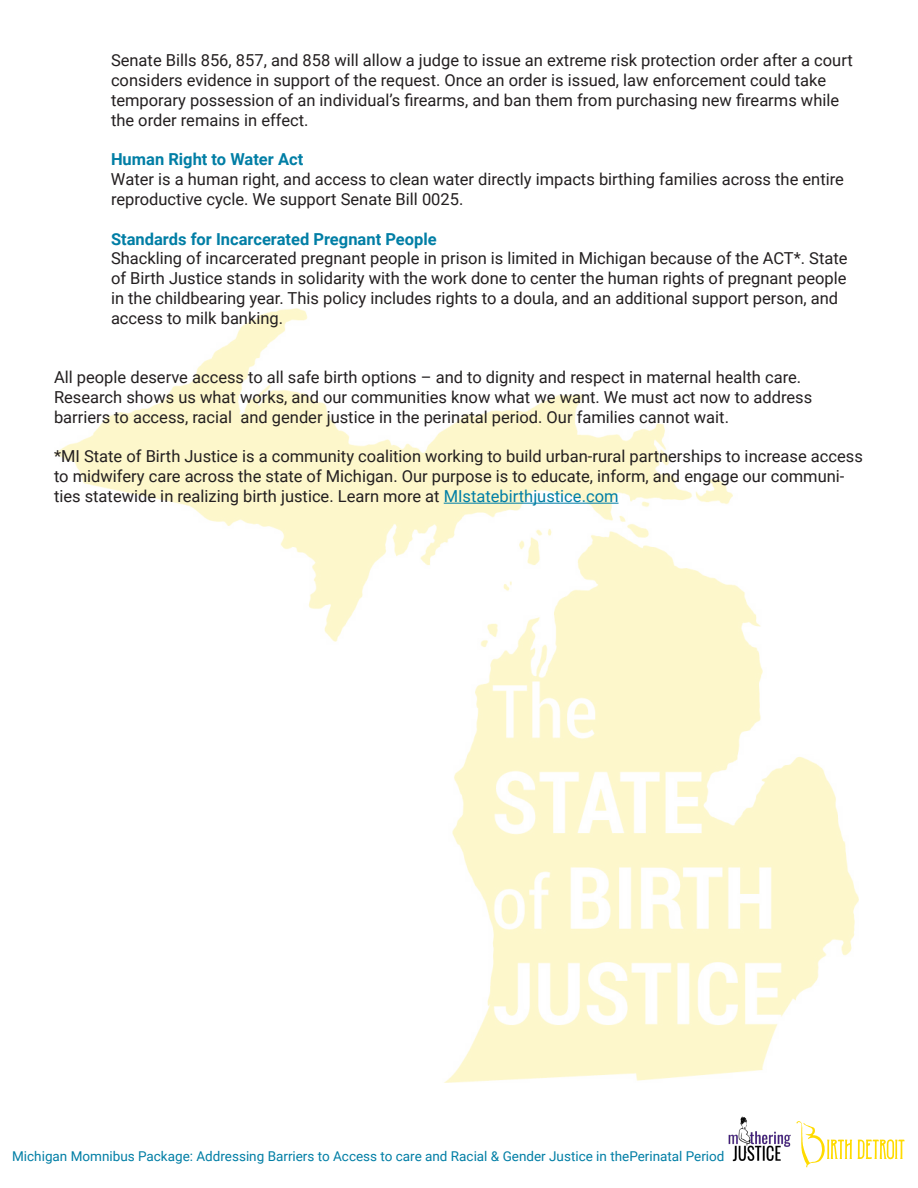
<style>
.page{position:relative;width:918px;height:1188px;background:#fff}
.page>*{position:absolute;margin:0;border:0;box-sizing:border-box;transform-origin:0 0}
.t1{font:16.5px/19.8px "Roboto";color:#231f20}
.t2{font:700 16.5px "Roboto";color:#007ea5}
.t3{font:13.5px "Roboto";color:#007ea5}
.s1{color:#007ea5}
</style>
<div class="page">
<img style="left:54px;top:309px;width:805px;height:773px">
<svg style="left:806px;top:1124px;width:98px;height:43px"></svg>
<img style="left:728px;top:1116px;width:78px;height:47px">
<hr style="left:444px;top:503px;width:175px;height:1px;background:#007ea5">
<p class="t1" style="left:111px;top:50px;width:743px">Senate Bills 856, 857, and 858 will allow a judge to issue an extreme risk protection order after a court</p>
<p class="t1" style="left:111px;top:70px;width:717px">considers evidence in support of the request. Once an order is issued, law enforcement could take</p>
<p class="t1" style="left:111px;top:90px;width:730px">temporary possession of an individual’s firearms, and ban them from purchasing new firearms while the order remains in effect.</p>
<p class="t2" style="left:111px;top:148px;width:194px">Human Right to Water Act</p>
<p class="t1" style="left:111px;top:169px;width:734px">Water is a human right, and access to clean water directly impacts birthing families across the entire reproductive cycle. We support Senate Bill 0025.</p>
<p class="t2" style="left:111px;top:227px;width:327px">Standards for Incarcerated Pregnant People</p>
<p class="t1" style="left:111px;top:248px;width:738px">Shackling of incarcerated pregnant people in prison is limited in Michigan because of the ACT*. State of Birth Justice stands in solidarity with the work done to center the human rights of pregnant people</p>
<p class="t1" style="left:111px;top:288px;width:729px">in the childbearing year. This policy includes rights to a doula, and an additional support person, and access to milk banking.</p>
<p class="t1" style="left:54px;top:367px;width:749px">All people deserve access to all safe birth options – and to dignity and respect in maternal health care.</p>
<p class="t1" style="left:54px;top:387px;width:760px">Research shows us what works, and our communities know what we want. We must act now to address</p>
<p class="t1" style="left:54px;top:406px;width:677px">barriers to access, racial and gender justice in the perinatal period. Our families cannot wait.</p>
<p class="t1" style="left:54px;top:446px;width:810px">*MI State of Birth Justice is a community coalition working to build urban-rural partnerships to increase access to midwifery care across the state of Michigan. Our purpose is to educate, inform, and engage our communi&shy;ties statewide in realizing birth justice. Learn more at <span class="s1">MIstatebirthjustice.com</span></p>
<p class="t3" style="left:12px;top:1146px;width:714px">Michigan Momnibus Package: Addressing Barriers to Access to care and Racial &amp; Gender Justice in thePerinatal Period</p>
</div>
